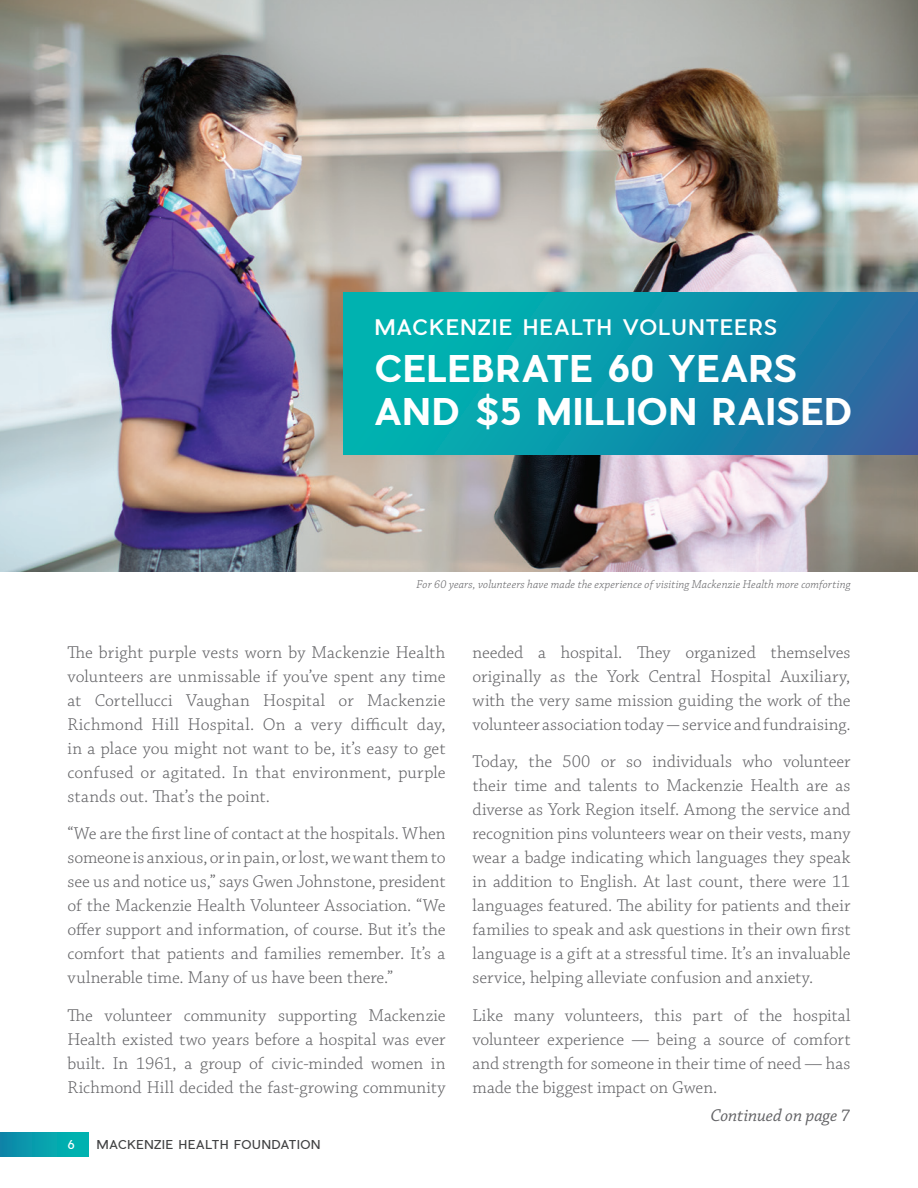
<style>
.page{position:relative;width:918px;height:1188px;background:#fff}
.page>*{position:absolute;margin:0;border:0;box-sizing:border-box;transform-origin:0 0}
.t1{font:700 36px "Pier Sans";letter-spacing:.03em;color:#fff}
.t2{font:500 21px "Pier Sans";letter-spacing:.07em;color:#fff}
.P_-_body_copy{font:300 18px/24px "Chaparral Pro";color:#626265;text-align:justify}
.P_-_body_copy-2{font:italic 18px "Chaparral Pro";letter-spacing:-.005em;color:#626265}
.P_-_Cutlines{font:italic 300 12px "Chaparral Pro";letter-spacing:.01em;color:#626265}
.t3{font:12px "Pier Sans";letter-spacing:.06em;color:#414243}
.t4{font:12px "Pier Sans";color:#fff}
</style>
<div class="page">
<div style="left:0;top:1133px;width:88px;height:23px;background:linear-gradient(to right,#0f87a9,#00b9b1)"></div>
<img style="left:0;top:0;width:918px;height:571px">
<svg style="left:343px;top:292px;width:575px;height:162px"></svg>
<h1 class="t2" style="left:375px;top:314px;width:404px">MACKENZIE HEALTH VOLUNTEERS</h1>
<h1 class="t1" style="left:375px;top:344px;width:423px">CELEBRATE 60 YEARS</h1>
<h1 class="t1" style="left:375px;top:386px;width:478px">AND $5 MILLION RAISED</h1>
<p class="P_-_Cutlines" style="left:417px;top:577px;width:435px">For 60 years, volunteers have made the experience of visiting Mackenzie Health more comforting</p>
<p class="P_-_body_copy" style="left:68px;top:641px;width:380px">The bright purple vests worn by Mackenzie Health volunteers are unmissable if you’ve spent any time at Cortellucci Vaughan Hospital or Mackenzie Richmond Hill Hospital. On a very difficult day, in a place you might not want to be, it’s easy to get confused or agitated. In that environment, purple stands out. That’s the point.</p>
<p class="P_-_body_copy" style="left:68px;top:822px;width:380px">“We are the first line of contact at the hospitals. When someone is anxious, or in pain, or lost, we want them to see us and notice us,” says Gwen Johnstone, president of the Mackenzie Health Volunteer Association. “We offer support and information, of course. But it’s the comfort that patients and families remember. It’s a vulnerable time. Many of us have been there.”</p>
<p class="P_-_body_copy" style="left:68px;top:1004px;width:380px">The volunteer community supporting Mackenzie Health existed two years before a hospital was ever built. In 1961, a group of civic-minded women in Richmond Hill decided the fast-growing community</p>
<p class="t4" style="left:68px;top:1136px;width:9px">6</p>
<p class="t3" style="left:97px;top:1136px;width:225px">MACKENZIE HEALTH FOUNDATION</p>
<p class="P_-_body_copy" style="left:472px;top:641px;width:380px">needed a hospital. They organized themselves originally as the York Central Hospital Auxiliary, with the very same mission guiding the work of the volunteer association today - service and fundraising.</p>
<p class="P_-_body_copy" style="left:472px;top:750px;width:380px">Today, the 500 or so individuals who volunteer their time and talents to Mackenzie Health are as diverse as York Region itself. Among the service and recognition pins volunteers wear on their vests, many wear a badge indicating which languages they speak in addition to English. At last count, there were 11 languages featured. The ability for patients and their families to speak and ask questions in their own first language is a gift at a stressful time. It’s an invaluable service, helping alleviate confusion and anxiety.</p>
<p class="P_-_body_copy" style="left:472px;top:1004px;width:380px">Like many volunteers, this part of the hospital volunteer experience — being a source of comfort and strength for someone in their time of need — has made the biggest impact on Gwen.</p>
<p class="P_-_body_copy-2" style="left:710px;top:1106px;width:141px">Continued on page 7</p>
</div>
